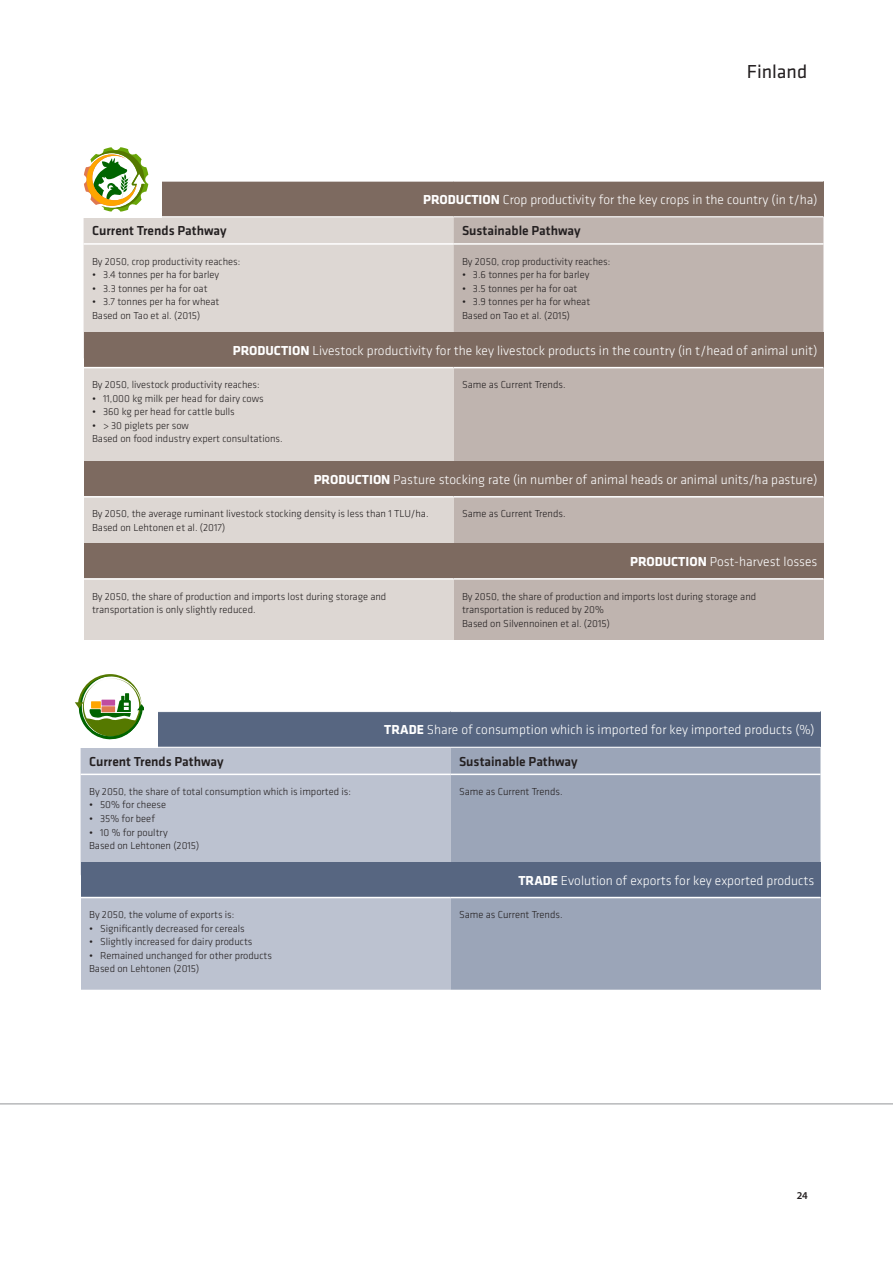
<style>
.page{position:relative;width:893px;height:1263px;background:#fff}
.page>*{position:absolute;margin:0;border:0;box-sizing:border-box;transform-origin:0 0}
.t1{font:19.5px "Klavika";color:#231f20}
.t2{font:300 13.5px "Klavika";color:#fff}
.t3{font:500 13.5px "Klavika";color:#231f20}
.t4{font:300 10.5px/13.5px "Klavika";color:#231f20}
.t5{font:600 10.5px "Myriad Pro";color:#231f20}
.s1{font-weight:700}
</style>
<div class="page">
<hr style="left:0;top:1103px;width:893px;height:1px;background:#939598">
<div style="left:84px;top:181px;width:739px;height:36px;background:#7d6a60"></div>
<div style="left:84px;top:217px;width:369px;height:115px;background:#ddd7d3"></div>
<div style="left:453px;top:217px;width:370px;height:115px;background:#bfb4af"></div>
<hr style="left:84px;top:181px;width:369px;height:1px;background:#fff">
<hr style="left:453px;top:181px;width:370px;height:1px;background:#fff">
<hr style="left:84px;top:216px;width:369px;height:1px;background:#fff">
<hr style="left:453px;top:216px;width:370px;height:1px;background:#fff">
<hr style="left:84px;top:243px;width:369px;height:2px;background:#fff">
<hr style="left:453px;top:243px;width:370px;height:2px;background:#fff">
<div style="left:84px;top:332px;width:739px;height:36px;background:#7d6a60"></div>
<div style="left:84px;top:368px;width:369px;height:100px;background:#ddd7d3"></div>
<div style="left:453px;top:368px;width:370px;height:100px;background:#bfb4af"></div>
<hr style="left:84px;top:367px;width:369px;height:1px;background:#fff">
<hr style="left:453px;top:367px;width:370px;height:1px;background:#fff">
<div style="left:84px;top:461px;width:739px;height:36px;background:#7d6a60"></div>
<div style="left:84px;top:497px;width:369px;height:47px;background:#ddd7d3"></div>
<div style="left:453px;top:497px;width:370px;height:47px;background:#bfb4af"></div>
<hr style="left:84px;top:496px;width:369px;height:1px;background:#fff">
<hr style="left:453px;top:496px;width:370px;height:1px;background:#fff">
<div style="left:84px;top:543px;width:739px;height:36px;background:#7d6a60"></div>
<div style="left:84px;top:579px;width:369px;height:60px;background:#ddd7d3"></div>
<div style="left:453px;top:579px;width:370px;height:60px;background:#bfb4af"></div>
<hr style="left:84px;top:578px;width:369px;height:2px;background:#fff">
<hr style="left:453px;top:578px;width:370px;height:2px;background:#fff">
<div style="left:82px;top:138px;width:80px;height:79px;background:#fff"></div>
<svg style="left:84px;top:147px;width:64px;height:65px"></svg>
<div style="left:81px;top:711px;width:739px;height:36px;background:#576681"></div>
<div style="left:81px;top:748px;width:370px;height:114px;background:#bcc2d0"></div>
<div style="left:451px;top:748px;width:369px;height:114px;background:#9ba5b8"></div>
<hr style="left:81px;top:711px;width:370px;height:1px;background:#fff">
<hr style="left:451px;top:711px;width:369px;height:1px;background:#fff">
<hr style="left:81px;top:774px;width:370px;height:1px;background:#fff">
<hr style="left:451px;top:774px;width:369px;height:1px;background:#fff">
<div style="left:81px;top:862px;width:739px;height:35px;background:#576681"></div>
<div style="left:81px;top:897px;width:370px;height:93px;background:#bcc2d0"></div>
<div style="left:451px;top:897px;width:369px;height:93px;background:#9ba5b8"></div>
<hr style="left:81px;top:897px;width:370px;height:1px;background:#fff">
<hr style="left:451px;top:897px;width:369px;height:1px;background:#fff">
<div style="left:77px;top:669px;width:80px;height:79px;background:#fff"></div>
<svg style="left:75px;top:674px;width:68px;height:65px"></svg>
<p class="t1" style="left:747px;top:61px;width:62px">Finland</p>
<p class="t2" style="left:423px;top:192px;width:396px"><span class="s1">PRODUCTION</span> Crop productivity for the key crops in the country (in t/ha)</p>
<p class="t3" style="left:92px;top:224px;width:136px">Current Trends Pathway</p>
<p class="t3" style="left:462px;top:224px;width:120px">Sustainable Pathway</p>
<p class="t4" style="left:92px;top:254px;width:150px">By 2050, crop productivity reaches:</p>
<p class="t4" style="left:92px;top:268px;width:128px">• 3.4 tonnes per ha for barley</p>
<p class="t4" style="left:92px;top:281px;width:117px">• 3.3 tonnes per ha for oat</p>
<p class="t4" style="left:92px;top:295px;width:129px">• 3.7 tonnes per ha for wheat</p>
<p class="t4" style="left:92px;top:309px;width:110px">Based on Tao et al. (2015)</p>
<p class="t4" style="left:462px;top:255px;width:150px">By 2050, crop productivity reaches:</p>
<p class="t4" style="left:462px;top:268px;width:129px">• 3.6 tonnes per ha for barley</p>
<p class="t4" style="left:462px;top:282px;width:117px">• 3.5 tonnes per ha for oat</p>
<p class="t4" style="left:462px;top:295px;width:130px">• 3.9 tonnes per ha for wheat</p>
<p class="t4" style="left:462px;top:309px;width:110px">Based on Tao et al. (2015)</p>
<p class="t2" style="left:233px;top:343px;width:586px"><span class="s1">PRODUCTION</span> Livestock productivity for the key livestock products in the country (in t/head of animal unit)</p>
<p class="t4" style="left:92px;top:378px;width:169px">By 2050, livestock productivity reaches:</p>
<p class="t4" style="left:92px;top:392px;width:173px">• 11,000 kg milk per head for dairy cows</p>
<p class="t4" style="left:92px;top:405px;width:144px">• 360 kg per head for cattle bulls</p>
<p class="t4" style="left:92px;top:419px;width:98px">• &gt; 30 piglets per sow</p>
<p class="t4" style="left:92px;top:432px;width:192px">Based on food industry expert consultations.</p>
<p class="t4" style="left:462px;top:378px;width:105px">Same as Current Trends.</p>
<p class="t2" style="left:314px;top:472px;width:505px"><span class="s1">PRODUCTION</span> Pasture stocking rate (in number of animal heads or animal units/ha pasture)</p>
<p class="t4" style="left:92px;top:507px;width:338px">By 2050, the average ruminant livestock stocking density is less than 1 TLU/ha.<br>Based on Lehtonen et al. (2017)</p>
<p class="t4" style="left:462px;top:507px;width:105px">Same as Current Trends.</p>
<p class="t2" style="left:630px;top:554px;width:189px"><span class="s1">PRODUCTION</span> Post-harvest losses</p>
<p class="t4" style="left:92px;top:589px;width:296px">By 2050, the share of production and imports lost during storage and transportation is only slightly reduced.</p>
<p class="t4" style="left:462px;top:589px;width:296px">By 2050, the share of production and imports lost during storage and transportation is reduced by 20%</p>
<p class="t4" style="left:462px;top:616px;width:149px">Based on Silvennoinen et al. (2015)</p>
<p class="t2" style="left:384px;top:723px;width:432px"><span class="s1">TRADE</span> Share of consumption which is imported for key imported products (%)</p>
<p class="t3" style="left:89px;top:754px;width:136px">Current Trends Pathway</p>
<p class="t3" style="left:459px;top:754px;width:120px">Sustainable Pathway</p>
<p class="t4" style="left:89px;top:785px;width:263px">By 2050, the share of total consumption which is imported is:</p>
<p class="t4" style="left:89px;top:798px;width:78px">• 50% for cheese</p>
<p class="t4" style="left:89px;top:812px;width:67px">• 35% for beef</p>
<p class="t4" style="left:89px;top:825px;width:80px">• 10 % for poultry</p>
<p class="t4" style="left:89px;top:839px;width:112px">Based on Lehtonen (2015)</p>
<p class="t4" style="left:459px;top:785px;width:105px">Same as Current Trends.</p>
<p class="t4" style="left:89px;top:908px;width:147px">By 2050, the volume of exports is:</p>
<p class="t4" style="left:89px;top:922px;width:157px">• Significantly decreased for cereals</p>
<p class="t4" style="left:89px;top:935px;width:165px">• Slightly increased for dairy products</p>
<p class="t4" style="left:89px;top:949px;width:184px">• Remained unchanged for other products</p>
<p class="t4" style="left:89px;top:962px;width:112px">Based on Lehtonen (2015)</p>
<p class="t2" style="left:518px;top:873px;width:298px"><span class="s1">TRADE</span> Evolution of exports for key exported products</p>
<p class="t4" style="left:459px;top:908px;width:105px">Same as Current Trends.</p>
<p class="t5" style="left:797px;top:1188px;width:13px">24</p>
</div>
